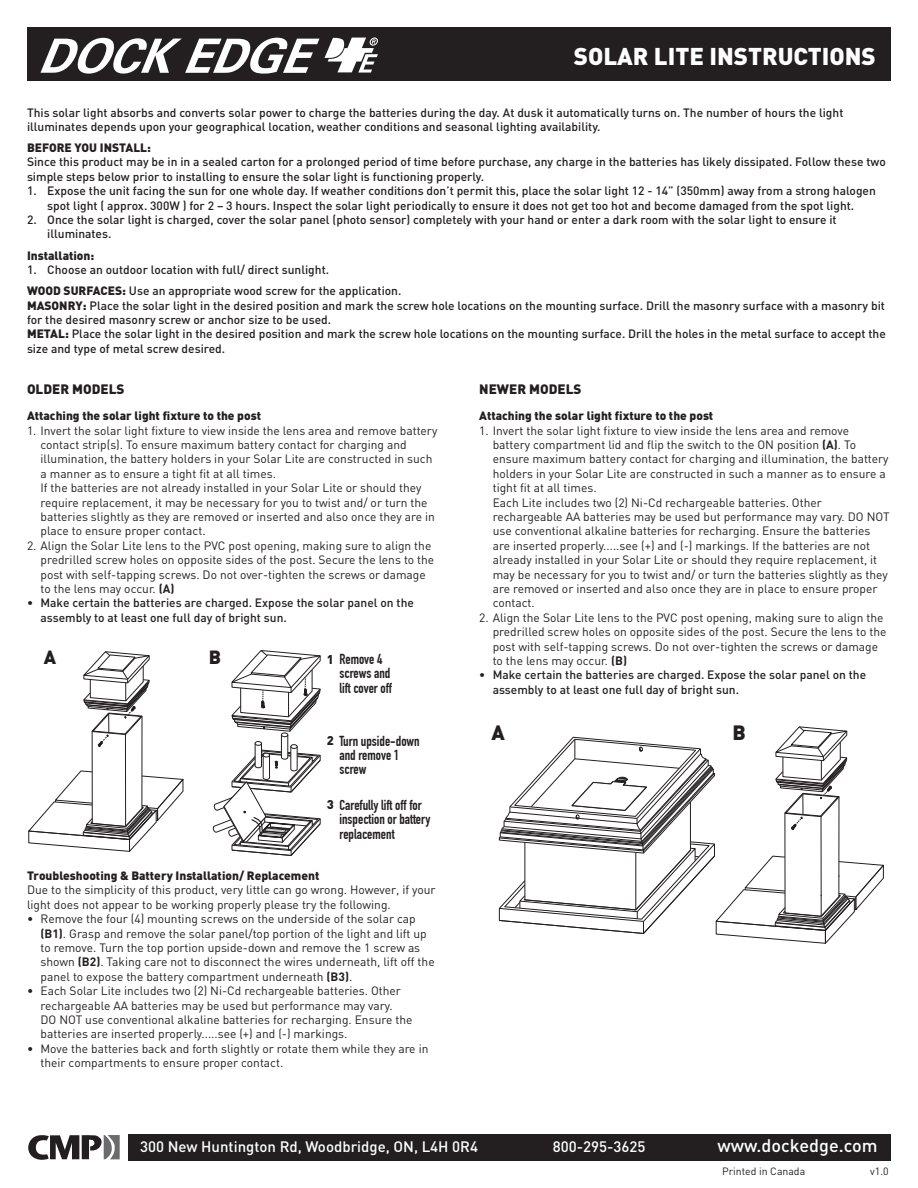
<style>
.page{position:relative;width:918px;height:1188px;background:#fff}
.page>*{position:absolute;margin:0;border:0;box-sizing:border-box;transform-origin:0 0}
.t1{font:900 24px "DIN";color:#fff}
.t2{font:900 20.55px "DIN";color:#231f20}
.t3{font:900 18.9px "DIN";color:#231f20}
.t4{font:500 18px "DIN";color:#fff}
.t5{font:500 15px "DIN";color:#fff}
.t6{font:700 14.25px/14.2px "DIN Condensed";color:#231f20}
.t7{font:900 13.5px "DIN";color:#231f20}
.t8{font:900 12.6px "DIN";color:#231f20}
.t9{font:12px/14.4px "DIN";color:#231f20}
.t10{font:500 12px/14.4px "DIN";color:#231f20}
.t11{font:900 12px "DIN";color:#231f20}
.t12{font:10.5px "DIN";color:#231f20}
.s1{font-weight:900}
.s2{font-weight:700}
</style>
<div class="page">
<div style="left:27px;top:27px;width:864px;height:54px;background:#231f20"></div>
<svg style="left:41px;top:38px;width:278px;height:36px"></svg>
<svg style="left:325px;top:38px;width:53px;height:35px"></svg>
<svg style="left:28px;top:651px;width:156px;height:201px"></svg>
<svg style="left:213px;top:650px;width:108px;height:206px"></svg>
<svg style="left:499px;top:726px;width:385px;height:218px"></svg>
<div style="left:128px;top:1134px;width:763px;height:27px;background:#231f20"></div>
<svg style="left:28px;top:1135px;width:92px;height:25px"></svg>
<p class="t1" style="left:574px;top:40px;width:303px">SOLAR LITE INSTRUCTIONS</p>
<p class="t10" style="left:27px;top:105px;width:818px">This solar light absorbs and converts solar power to charge the batteries during the day. At dusk it automatically turns on. The number of hours the light illuminates depends upon your geographical location, weather conditions and seasonal lighting availability.</p>
<p class="t11" style="left:27px;top:140px;width:126px">BEFORE YOU INSTALL:</p>
<p class="t10" style="left:27px;top:155px;width:860px">Since this product may be in in a sealed carton for a prolonged period of time before purchase, any charge in the batteries has likely dissipated. Follow these two simple steps below prior to installing to ensure the solar light is functioning properly.</p>
<p class="t10" style="left:27px;top:183px;width:850px;text-align:center">1. Expose the unit facing the sun for one whole day. If weather conditions don’t permit this, place the solar light 12 - 14” (350mm) away from a strong halogen spot light ( approx. 300W ) for 2 – 3 hours. Inspect the solar light periodically to ensure it does not get too hot and become damaged from the spot light.</p>
<p class="t10" style="left:47px;top:212px;width:791px;text-indent:-20px">2. Once the solar light is charged, cover the solar panel (photo sensor) completely with your hand or enter a dark room with the solar light to ensure it illuminates.</p>
<p class="t11" style="left:27px;top:247px;width:69px">Installation:</p>
<p class="t10" style="left:27px;top:262px;width:304px">1. Choose an outdoor location with full/ direct sunlight.</p>
<p class="t10" style="left:27px;top:283px;width:376px"><span class="s1">WOOD SURFACES:</span> Use an appropriate wood screw for the application.</p>
<p class="t10" style="left:27px;top:298px;width:859px"><span class="s1">MASONRY:</span> Place the solar light in the desired position and mark the screw hole locations on the mounting surface. Drill the masonry surface with a masonry bit for the desired masonry screw or anchor size to be used.</p>
<p class="t10" style="left:27px;top:326px;width:860px"><span class="s1">METAL:</span> Place the solar light in the desired position and mark the screw hole locations on the mounting surface. Drill the holes in the metal surface to accept the size and type of metal screw desired.</p>
<p class="t7" style="left:27px;top:380px;width:99px">OLDER MODELS</p>
<p class="t7" style="left:479px;top:380px;width:104px">NEWER MODELS</p>
<p class="t11" style="left:27px;top:408px;width:236px">Attaching the solar light fixture to the post</p>
<p class="t9" style="left:40px;top:423px;width:398px;text-indent:-14px">1. Invert the solar light fixture to view inside the lens area and remove battery contact strip(s). To ensure maximum battery contact for charging and illumination, the battery holders in your Solar Lite are constructed in such a manner as to ensure a tight fit at all times.</p>
<p class="t9" style="left:40px;top:481px;width:396px">If the batteries are not already installed in your Solar Lite or should they require replacement, it may be necessary for you to twist and/ or turn the batteries slightly as they are removed or inserted and also once they are in place to ensure proper contact.</p>
<p class="t9" style="left:40px;top:538px;width:395px;text-indent:-14px">2. Align the Solar Lite lens to the PVC post opening, making sure to align the predrilled screw holes on opposite sides of the post. Secure the lens to the post with self-tapping screws. Do not over-tighten the screws or damage to the lens may occur. <span class="s2">(A)</span></p>
<p class="t10" style="left:40px;top:596px;width:375px;text-indent:-14px">• Make certain the batteries are charged. Expose the solar panel on the assembly to at least one full day of bright sun.</p>
<p class="t3" style="left:44px;top:645px;width:14px">A</p>
<p class="t3" style="left:209px;top:645px;width:14px">B</p>
<p class="t8" style="left:327px;top:651px;width:9px">1</p>
<p class="t6" style="left:339px;top:652px;width:54px">Remove 4 screws and lift cover off</p>
<p class="t6" style="left:339px;top:734px;width:82px">Turn upside-down and remove 1 screw</p>
<p class="t6" style="left:339px;top:798px;width:92px">Carefully lift off for inspection or battery replacement</p>
<p class="t8" style="left:327px;top:733px;width:9px">2</p>
<p class="t8" style="left:327px;top:796px;width:9px">3</p>
<p class="t11" style="left:27px;top:868px;width:294px">Troubleshooting &amp; Battery Installation/ Replacement</p>
<p class="t9" style="left:27px;top:883px;width:410px">Due to the simplicity of this product, very little can go wrong. However, if your light does not appear to be working properly please try the following.</p>
<p class="t9" style="left:40px;top:912px;width:396px;text-indent:-14px">• Remove the four (4) mounting screws on the underside of the solar cap <span class="s2">(B1)</span>. Grasp and remove the solar panel/top portion of the light and lift up to remove. Turn the top portion upside-down and remove the 1 screw as shown <span class="s2">(B2)</span>. Taking care not to disconnect the wires underneath, lift off the panel to expose the battery compartment underneath <span class="s2">(B3)</span>.</p>
<p class="t9" style="left:27px;top:984px;width:375px;text-align:center">• Each Solar Lite includes two (2) Ni-Cd rechargeable batteries. Other rechargeable AA batteries may be used but performance may vary.</p>
<p class="t9" style="left:40px;top:1012px;width:374px">DO NOT use conventional alkaline batteries for recharging. Ensure the batteries are inserted properly.....see (+) and (-) markings.</p>
<p class="t9" style="left:40px;top:1041px;width:389px;text-indent:-14px">• Move the batteries back and forth slightly or rotate them while they are in their compartments to ensure proper contact.</p>
<p class="t11" style="left:479px;top:408px;width:236px">Attaching the solar light fixture to the post</p>
<p class="t9" style="left:493px;top:423px;width:397px;text-indent:-14px">1. Invert the solar light fixture to view inside the lens area and remove battery compartment lid and flip the switch to the ON position <span class="s2">(A)</span>. To ensure maximum battery contact for charging and illumination, the battery holders in your Solar Lite are constructed in such a manner as to ensure a tight fit at all times.</p>
<p class="t9" style="left:493px;top:495px;width:398px">Each Lite includes two (2) Ni-Cd rechargeable batteries. Other rechargeable AA batteries may be used but performance may vary. DO NOT use conventional alkaline batteries for recharging. Ensure the batteries are inserted properly.....see (+) and (-) markings. If the batteries are not already installed in your Solar Lite or should they require replacement, it may be necessary for you to twist and/ or turn the batteries slightly as they are removed or inserted and also once they are in place to ensure proper contact.</p>
<p class="t9" style="left:493px;top:610px;width:395px;text-indent:-14px">2. Align the Solar Lite lens to the PVC post opening, making sure to align the predrilled screw holes on opposite sides of the post. Secure the lens to the post with self-tapping screws. Do not over-tighten the screws or damage to the lens may occur. <span class="s2">(B)</span></p>
<p class="t10" style="left:493px;top:668px;width:375px;text-indent:-14px">• Make certain the batteries are charged. Expose the solar panel on the assembly to at least one full day of bright sun.</p>
<p class="t2" style="left:492px;top:719px;width:15px">A</p>
<p class="t2" style="left:733px;top:719px;width:15px">B</p>
<p class="t5" style="left:140px;top:1137px;width:340px">300 New Huntington Rd, Woodbridge, ON, L4H 0R4</p>
<p class="t5" style="left:553px;top:1137px;width:94px">800-295-3625</p>
<p class="t4" style="left:717px;top:1134px;width:162px">www.dockedge.com</p>
<p class="t12" style="left:722px;top:1165px;width:84px">Printed in Canada</p>
<p class="t12" style="left:870px;top:1165px;width:20px">v1.0</p>
</div>
